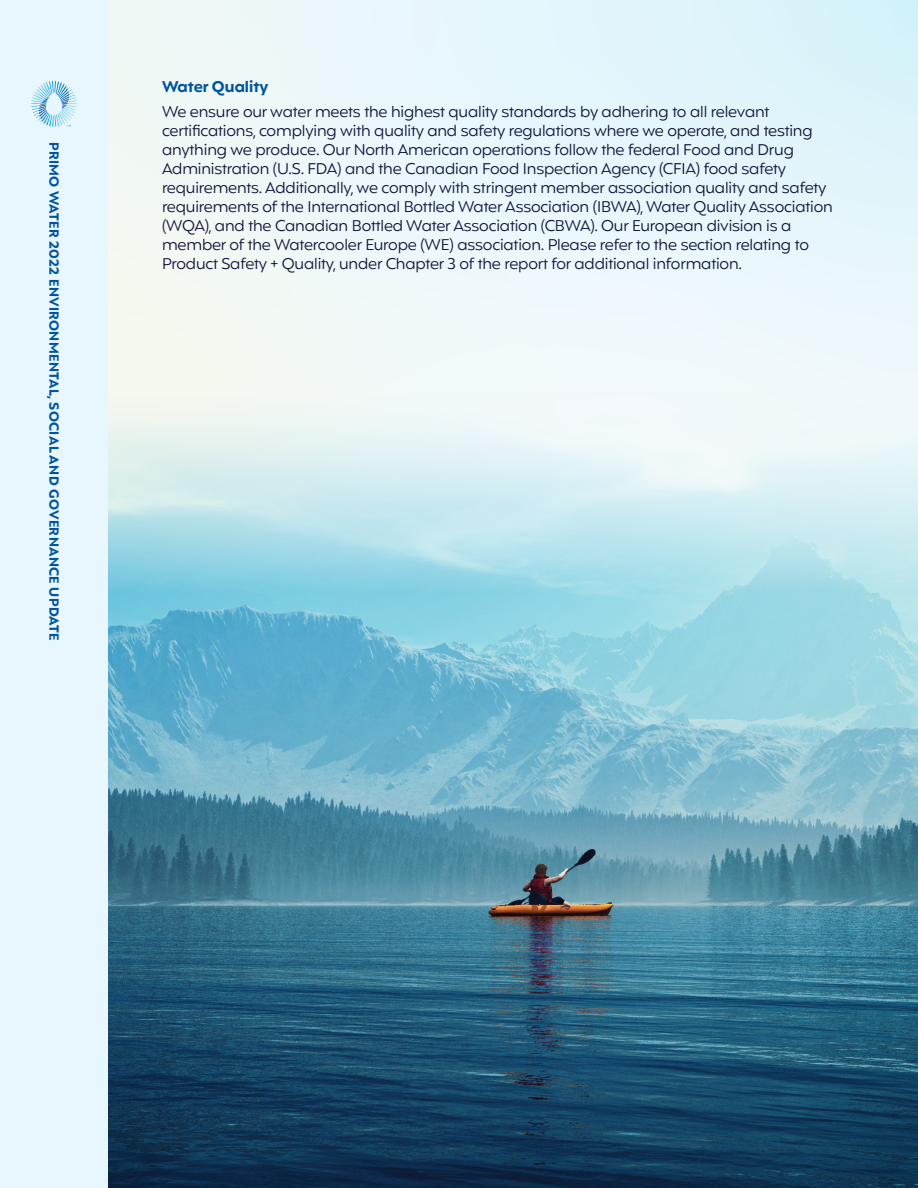
<style>
.page{position:relative;width:918px;height:1188px;background:#fff}
.page>*{position:absolute;margin:0;border:0;box-sizing:border-box;transform-origin:0 0}
.t1{font:15.75px/18.9px "Mangueira Alt";letter-spacing:-.01em;color:#10143c}
.t2{font:700 15.75px "Mangueira Alt";color:#00559e}
.t3{font:700 13.5px "Mangueira Alt";letter-spacing:.025em;color:#00559e}
</style>
<div class="page">
<svg style="left:108px;top:0;width:810px;height:377px"></svg>
<img style="left:108px;top:377px;width:810px;height:811px">
<div style="left:0;top:0;width:108px;height:1188px;background:#e8f6fd"></div>
<svg style="left:31px;top:81px;width:46px;height:46px"></svg>
<p class="t3" style="left:63px;top:142px;width:500px;rotate:90deg">PRIMO WATER 2022 ENVIRONMENTAL, SOCIAL AND GOVERNANCE UPDATE</p>
<p class="t2" style="left:162px;top:76px;width:108px">Water Quality</p>
<p class="t1" style="left:162px;top:104px;width:672px">We ensure our water meets the highest quality standards by adhering to all relevant certifications, complying with quality and safety regulations where we operate, and testing anything we produce. Our North American operations follow the federal Food and Drug Administration (U.S. FDA) and the Canadian Food Inspection Agency (CFIA) food safety requirements. Additionally, we comply with stringent member association quality and safety requirements of the International Bottled Water Association (IBWA), Water Quality Association (WQA), and the Canadian Bottled Water Association (CBWA). Our European division is a member of the Watercooler Europe (WE) association. Please refer to the section relating to Product Safety + Quality, under Chapter 3 of the report for additional information.</p>
</div>
